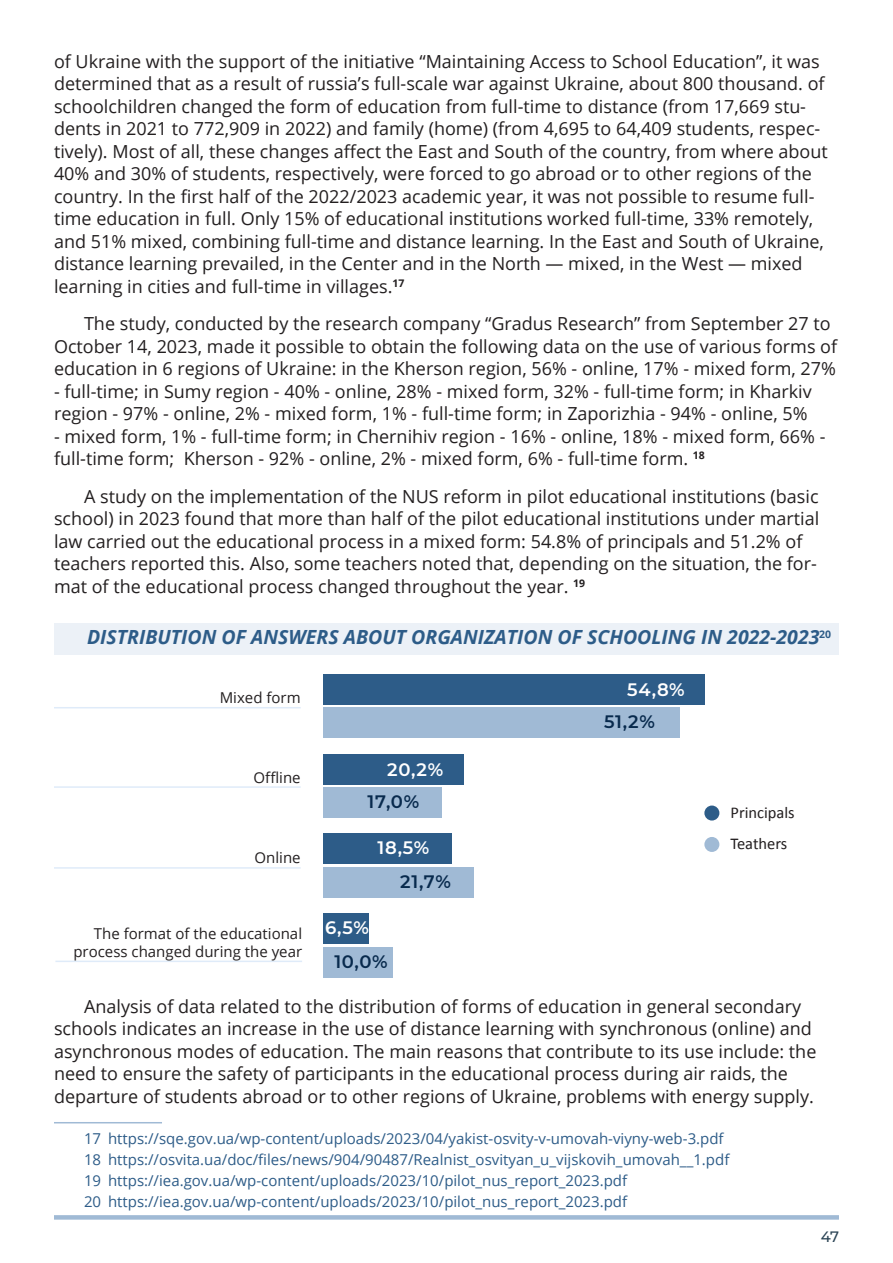
<style>
.page{position:relative;width:893px;height:1263px;background:#fff}
.page>*{position:absolute;margin:0;border:0;box-sizing:border-box;transform-origin:0 0}
.Зміст_2{font:italic 700 19.5px "Open Sans";color:#2d5c88}
.Основний_текст{font:18px/22.5px "Open Sans";color:#231f20}
.Dark_числа_на_графіках{font:600 18px "Montserrat";letter-spacing:.04em;color:#082a4d}
.Light_числа_на_графіках{font:600 18px "Montserrat";color:#fff}
.категорії_графіку{font:16.5px "Calibri";color:#231f20}
.Сноска{font:15px "Open Sans";color:#2d5c88}
.Категорія_з_лінією{font:15px/18px "Open Sans";color:#231f20;text-align:right}
.t1{font:500 15px "Montserrat";color:#2a4354}
</style>
<div class="page">
<div style="left:54px;top:1215px;width:785px;height:5px;background:#a0bad5"></div>
<div style="left:54px;top:623px;width:785px;height:31px;background:#ecf1f7"></div>
<hr style="left:54px;top:1122px;width:108px;height:1px;background:#a0bad5">
<div style="left:704px;top:805px;width:15px;height:15px;background:#2d5c88;border-radius:50%"></div>
<div style="left:704px;top:837px;width:15px;height:15px;background:#a0bad5;border-radius:50%"></div>
<hr style="left:54px;top:707px;width:247px;height:1px;background:#dfebf9">
<hr style="left:54px;top:867px;width:247px;height:2px;background:#dfebf9">
<hr style="left:54px;top:786px;width:247px;height:2px;background:#dfebf9">
<hr style="left:55px;top:960px;width:247px;height:2px;background:#dfebf9">
<div style="left:323px;top:947px;width:70px;height:30px;background:#a0bad5"></div>
<div style="left:323px;top:914px;width:45px;height:30px;background:#2d5c88"></div>
<div style="left:323px;top:867px;width:151px;height:30px;background:#a0bad5"></div>
<div style="left:323px;top:834px;width:129px;height:30px;background:#2d5c88"></div>
<div style="left:323px;top:787px;width:118px;height:30px;background:#a0bad5"></div>
<div style="left:323px;top:754px;width:141px;height:30px;background:#2d5c88"></div>
<div style="left:323px;top:708px;width:356px;height:30px;background:#a0bad5"></div>
<div style="left:323px;top:674px;width:381px;height:30px;background:#2d5c88"></div>
<p class="Основний_текст" style="left:54px;top:50px;width:775px">of Ukraine with the support of the initiative “Maintaining Access to School Education”, it was determined that as a result of russia’s full-scale war against Ukraine, about 800 thousand. of schoolchildren changed the form of education from full-time to distance (from 17,669 stu&shy;dents in 2021 to 772,909 in 2022) and family (home) (from 4,695 to 64,409 students, respec&shy;tively). Most of all, these changes affect the East and South of the country, from where about 40% and 30% of students, respectively, were forced to go abroad or to other regions of the country. In the first half of the 2022/2023 academic year, it was not possible to resume full&shy;time education in full. Only 15% of educational institutions worked full-time, 33% remotely, and 51% mixed, combining full-time and distance learning. In the East and South of Ukraine, distance learning prevailed, in the Center and in the North — mixed, in the West — mixed learning in cities and full-time in villages.<sup>17</sup></p>
<p class="Основний_текст" style="left:54px;top:312px;width:785px;text-indent:30px">The study, conducted by the research company “Gradus Research” from September 27 to<br>October 14, 2023, made it possible to obtain the following data on the use of various forms of education in 6 regions of Ukraine: in the Kherson region, 56% - online, 17% - mixed form, 27%</p>
<p class="Основний_текст" style="left:54px;top:380px;width:759px">- full-time; in Sumy region - 40% - online, 28% - mixed form, 32% - full-time form; in Kharkiv region - 97% - online, 2% - mixed form, 1% - full-time form; in Zaporizhia - 94% - online, 5%</p>
<p class="Основний_текст" style="left:54px;top:425px;width:773px">- mixed form, 1% - full-time form; in Chernihiv region - 16% - online, 18% - mixed form, 66% - full-time form; Kherson - 92% - online, 2% - mixed form, 6% - full-time form. <sup>18</sup></p>
<p class="Основний_текст" style="left:54px;top:485px;width:767px;text-indent:30px">A study on the implementation of the NUS reform in pilot educational institutions (basic school) in 2023 found that more than half of the pilot educational institutions under martial law carried out the educational process in a mixed form: 54.8% of principals and 51.2% of teachers reported this. Also, some teachers noted that, depending on the situation, the for&shy;mat of the educational process changed throughout the year. <sup>19</sup></p>
<p class="Зміст_2" style="left:87px;top:623px;width:746px">DISTRIBUTION OF ANSWERS ABOUT ORGANIZATION OF SCHOOLING IN 2022-2023<sup>20</sup></p>
<p class="Категорія_з_лінією" style="left:220px;top:688px;width:82px">Mixed form</p>
<p class="Категорія_з_лінією" style="left:254px;top:768px;width:49px">Offline</p>
<p class="Категорія_з_лінією" style="left:255px;top:848px;width:48px">Online</p>
<p class="Категорія_з_лінією" style="left:73px;top:924px;width:230px">The format of the educational process changed during the year</p>
<p class="Light_числа_на_графіках" style="left:387px;top:757px;width:57px">20,2%</p>
<p class="Dark_числа_на_графіках" style="left:368px;top:788px;width:53px">17,0%</p>
<p class="Light_числа_на_графіках" style="left:378px;top:835px;width:53px">18,5%</p>
<p class="Light_числа_на_графіках" style="left:325px;top:915px;width:45px">6,5%</p>
<p class="Dark_числа_на_графіках" style="left:334px;top:948px;width:55px">10,0%</p>
<p class="Dark_числа_на_графіках" style="left:400px;top:869px;width:52px">21,7%</p>
<p class="Light_числа_на_графіках" style="left:627px;top:676px;width:59px">54,8%</p>
<p class="Dark_числа_на_графіках" style="left:604px;top:709px;width:52px">51,2%</p>
<p class="категорії_графіку" style="left:730px;top:802px;width:66px">Principals</p>
<p class="категорії_графіку" style="left:730px;top:833px;width:58px">Teathers</p>
<p class="Основний_текст" style="left:54px;top:995px;width:764px;text-indent:30px">Analysis of data related to the distribution of forms of education in general secondary schools indicates an increase in the use of distance learning with synchronous (online) and asynchronous modes of education. The main reasons that contribute to its use include: the need to ensure the safety of participants in the educational process during air raids, the departure of students abroad or to other regions of Ukraine, problems with energy supply.</p>
<p class="Сноска" style="left:84px;top:1128px;width:641px">17 https://sqe.gov.ua/wp-content/uploads/2023/04/yakist-osvity-v-umovah-viyny-web-3.pdf</p>
<p class="Сноска" style="left:84px;top:1149px;width:647px">18 https://osvita.ua/doc/files/news/904/90487/Realnist_osvityan_u_vijskovih_umovah__1.pdf</p>
<p class="Сноска" style="left:84px;top:1170px;width:545px">19 https://iea.gov.ua/wp-content/uploads/2023/10/pilot_nus_report_2023.pdf</p>
<p class="Сноска" style="left:84px;top:1191px;width:545px">20 https://iea.gov.ua/wp-content/uploads/2023/10/pilot_nus_report_2023.pdf</p>
<p class="t1" style="left:821px;top:1226px;width:20px">47</p>
</div>
